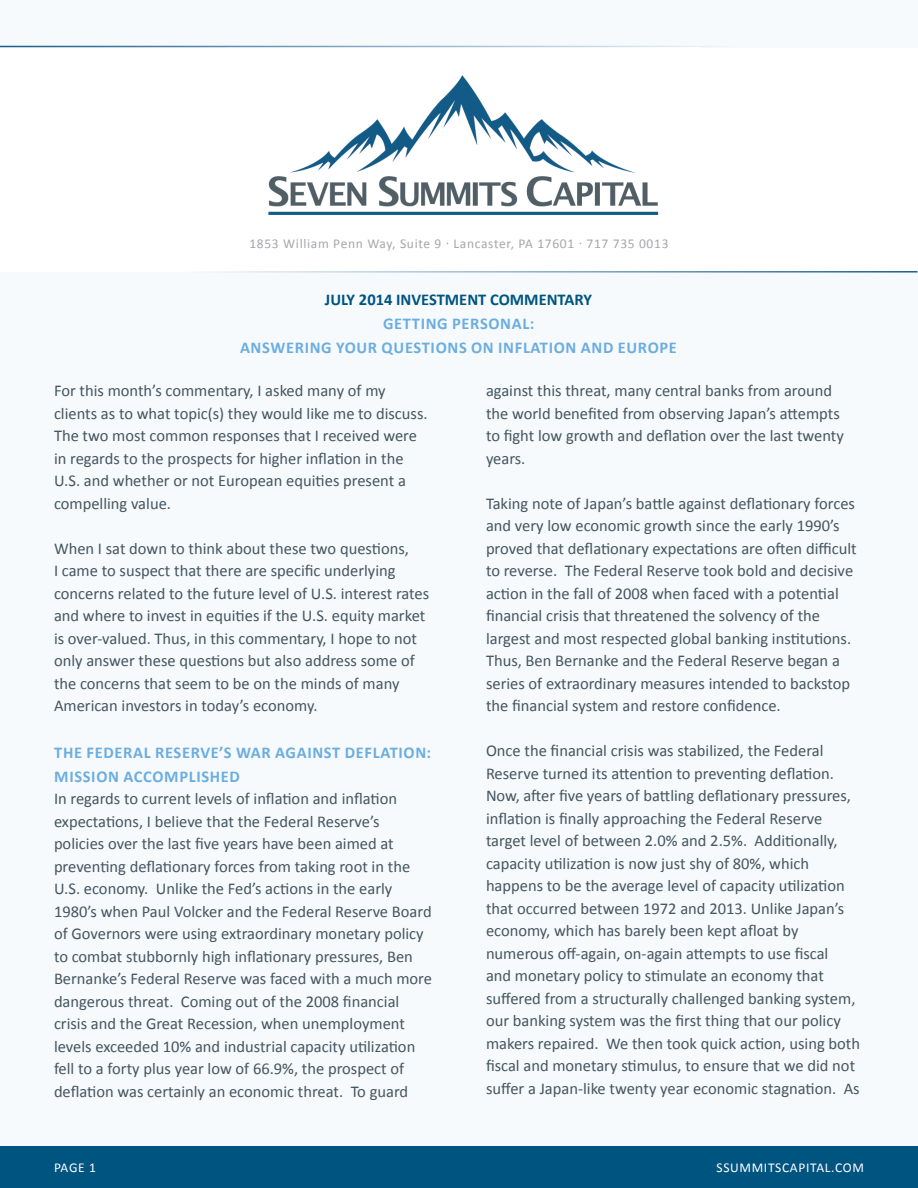
<style>
.page{position:relative;width:918px;height:1188px;background:#f6fafd}
.page>*{position:absolute;margin:0;border:0;box-sizing:border-box;transform-origin:0 0}
.t1{font:16.5px/22.5px "Calibri";color:#45555f}
.t2{font:700 16.5px/24px "Calibri";letter-spacing:.04em;color:#6caddf}
.t3{font:700 16.5px "Calibri";color:#005480}
.t4{font:13.5px "Calibri";letter-spacing:.05em;color:#a6a6aa}
.t5{font:13.5px "Calibri";letter-spacing:.05em;color:#fff}
</style>
<div class="page">
<div style="left:0;top:48px;width:918px;height:223px;background:#fff"></div>
<div style="left:0;top:1146px;width:918px;height:42px;background:#005480"></div>
<img style="left:268px;top:75px;width:391px;height:140px">
<hr style="left:0;top:46px;width:918px;height:1px;background:#135b87">
<hr style="left:0;top:271px;width:917px;height:2px;background:#135b87">
<p class="t4" style="left:249px;top:235px;width:421px">1853 William Penn Way, Suite 9 · Lancaster, PA 17601 · 717 735 0013</p>
<p class="t3" style="left:325px;top:289px;width:269px">JULY 2014 INVESTMENT COMMENTARY</p>
<p class="t2" style="left:383px;top:312px;width:153px">GETTING PERSONAL:</p>
<p class="t2" style="left:240px;top:336px;width:438px">ANSWERING YOUR QUESTIONS ON INFLATION AND EUROPE</p>
<p class="t1" style="left:54px;top:380px;width:375px">For this month’s commentary, I asked many of my clients as to what topic(s) they would like me to discuss.<br>The two most common responses that I received were in regards to the prospects for higher inflation in the U.S. and whether or not European equities present a compelling value.</p>
<p class="t1" style="left:54px;top:537px;width:377px">When I sat down to think about these two questions,<br>I came to suspect that there are specific underlying concerns related to the future level of U.S. interest rates and where to invest in equities if the U.S. equity market is over-valued. Thus, in this commentary, I hope to not only answer these questions but also address some of the concerns that seem to be on the minds of many American investors in today’s economy.</p>
<p class="t2" style="left:54px;top:740px;width:378px">THE FEDERAL RESERVE’S WAR AGAINST DEFLATION:<br>MISSION ACCOMPLISHED</p>
<p class="t1" style="left:54px;top:788px;width:379px">In regards to current levels of inflation and inflation expectations, I believe that the Federal Reserve’s policies over the last five years have been aimed at preventing deflationary forces from taking root in the U.S. economy. Unlike the Fed’s actions in the early 1980’s when Paul Volcker and the Federal Reserve Board of Governors were using extraordinary monetary policy to combat stubbornly high inflationary pressures, Ben Bernanke’s Federal Reserve was faced with a much more dangerous threat. Coming out of the 2008 financial crisis and the Great Recession, when unemployment levels exceeded 10% and industrial capacity utilization fell to a forty plus year low of 66.9%, the prospect of deflation was certainly an economic threat. To guard</p>
<p class="t5" style="left:54px;top:1159px;width:44px">PAGE 1</p>
<p class="t1" style="left:486px;top:380px;width:360px">against this threat, many central banks from around the world benefited from observing Japan’s attempts to fight low growth and deflation over the last twenty years.</p>
<p class="t1" style="left:486px;top:492px;width:372px">Taking note of Japan’s battle against deflationary forces and very low economic growth since the early 1990’s proved that deflationary expectations are often difficult to reverse. The Federal Reserve took bold and decisive action in the fall of 2008 when faced with a potential financial crisis that threatened the solvency of the largest and most respected global banking institutions.<br>Thus, Ben Bernanke and the Federal Reserve began a series of extraordinary measures intended to backstop the financial system and restore confidence.</p>
<p class="t1" style="left:486px;top:740px;width:376px">Once the financial crisis was stabilized, the Federal Reserve turned its attention to preventing deflation.<br>Now, after five years of battling deflationary pressures, inflation is finally approaching the Federal Reserve target level of between 2.0% and 2.5%. Additionally, capacity utilization is now just shy of 80%, which happens to be the average level of capacity utilization that occurred between 1972 and 2013. Unlike Japan’s economy, which has barely been kept afloat by numerous off-again, on-again attempts to use fiscal<br>and monetary policy to stimulate an economy that suffered from a structurally challenged banking system, our banking system was the first thing that our policy makers repaired. We then took quick action, using both fiscal and monetary stimulus, to ensure that we did not suffer a Japan-like twenty year economic stagnation. As</p>
<p class="t5" style="left:716px;top:1159px;width:149px">SSUMMITSCAPITAL.COM</p>
</div>
